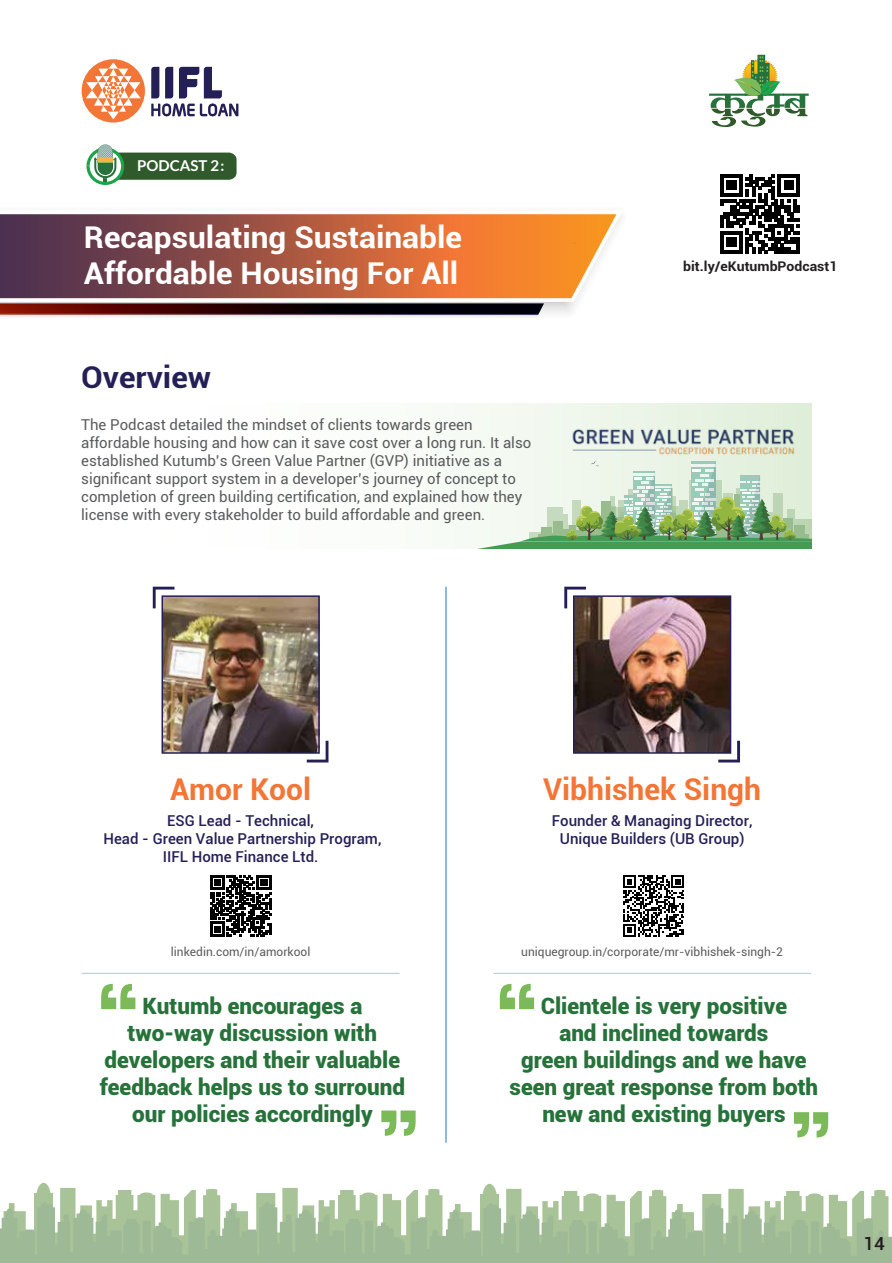
<style>
.page{position:relative;width:892px;height:1263px;background:#fff}
.page>*{position:absolute;margin:0;border:0;box-sizing:border-box;transform-origin:0 0}
.t1{font:700 30px/36px "Roboto";color:#fff;scale:1.05 1}
.t2{font:700 30px "Roboto";color:#f37636}
.t3{font:700 30px "Roboto";color:#242056;scale:1.05 1}
.t4{font:900 22.5px/27px "Roboto";color:#27723a;text-align:center}
.t5{font:500 18px "Roboto";color:#231f20;scale:1.05 1}
.t6{font:15px/18px "Roboto";color:#5a5b5d}
.t7{font:500 15px/18px "Roboto";color:#242056;text-align:center}
.t8{font:700 15px "Lato";color:#fff}
.t9{font:700 13.35px "Roboto";color:#231f20;scale:1.05 1}
.t10{font:12px "Roboto";color:#5a5b5d}
</style>
<div class="page">
<svg style="left:0;top:1182px;width:892px;height:80px"></svg>
<hr style="left:446px;top:586px;width:1px;height:556px;background:#1e75bb">
<hr style="left:82px;top:972px;width:317px;height:1px;background:#b5c8d2">
<svg style="left:101px;top:983px;width:34px;height:25px"></svg>
<svg style="left:381px;top:1110px;width:35px;height:25px"></svg>
<hr style="left:493px;top:972px;width:318px;height:1px;background:#b5c8d2">
<svg style="left:500px;top:983px;width:34px;height:25px"></svg>
<svg style="left:794px;top:1112px;width:34px;height:25px"></svg>
<svg style="left:458px;top:461px;width:353px;height:87px"></svg>
<img style="left:550px;top:406px;width:260px;height:60px">
<div style="left:82px;top:59px;width:63px;height:63px;background:#f37636;border-radius:50%"></div>
<svg style="left:86px;top:62px;width:55px;height:57px"></svg>
<svg style="left:151px;top:67px;width:87px;height:49px"></svg>
<svg style="left:709px;top:54px;width:100px;height:74px"></svg>
<svg style="left:0;top:302px;width:577px;height:15px;background:#624548"></svg>
<svg style="left:0;top:214px;width:622px;height:88px;background:#b36a4f"></svg>
<svg style="left:720px;top:174px;width:80px;height:79px"></svg>
<img style="left:165px;top:598px;width:152px;height:152px">
<div style="left:162px;top:595px;width:158px;height:158px;border:2px solid #242056"></div>
<svg style="left:153px;top:586px;width:21px;height:22px"></svg>
<svg style="left:307px;top:740px;width:21px;height:22px"></svg>
<img style="left:576px;top:598px;width:152px;height:152px">
<div style="left:573px;top:595px;width:158px;height:158px;border:2px solid #242056"></div>
<svg style="left:564px;top:586px;width:22px;height:22px"></svg>
<svg style="left:718px;top:740px;width:22px;height:22px"></svg>
<svg style="left:210px;top:875px;width:62px;height:62px"></svg>
<svg style="left:210px;top:875px;width:61px;height:61px"></svg>
<svg style="left:623px;top:875px;width:61px;height:61px"></svg>
<svg style="left:86px;top:144px;width:151px;height:41px"></svg>
<p class="t8" style="left:137px;top:157px;width:89px">PODCAST 2:</p>
<h1 class="t1" style="left:84px;top:218px;width:362px">Recapsulating Sustainable<br>Affordable Housing For All</h1>
<h1 class="t3" style="left:81px;top:355px;width:125px">Overview</h1>
<p class="t6" style="left:81px;top:414px;width:452px">The Podcast detailed the mindset of clients towards green affordable housing and how can it save cost over a long run. It also established Kutumb’s Green Value Partner (GVP) initiative as a significant support system in a developer’s journey of concept to completion of green building certification, and explained how they license with every stakeholder to build affordable and green.</p>
<p class="t9" style="left:683px;top:257px;width:148px">bit.ly/eKutumbPodcast1</p>
<h1 class="t2" style="left:170px;top:768px;width:142px">Amor Kool</h1>
<p class="t7" style="left:104px;top:810px;width:279px">ESG Lead - Technical,<br>Head - Green Value Partnership Program,<br>IIFL Home Finance Ltd.</p>
<h1 class="t2" style="left:543px;top:768px;width:219px">Vibhishek Singh</h1>
<p class="t7" style="left:552px;top:810px;width:202px">Founder &amp; Managing Director,<br>Unique Builders (UB Group)</p>
<p class="t10" style="left:171px;top:943px;width:141px">linkedin.com/in/amorkool</p>
<p class="t10" style="left:521px;top:943px;width:263px">uniquegroup.in/corporate/mr-vibhishek-singh-2</p>
<h2 class="t4" style="left:100px;top:991px;width:307px">Kutumb encourages a two-way discussion with developers and their valuable feedback helps us to surround our policies accordingly</h2>
<h2 class="t4" style="left:510px;top:991px;width:310px">Clientele is very positive<br>and inclined towards<br>green buildings and we have seen great response from both new and existing buyers</h2>
<p class="t5" style="left:863px;top:1230px;width:22px">14</p>
</div>
